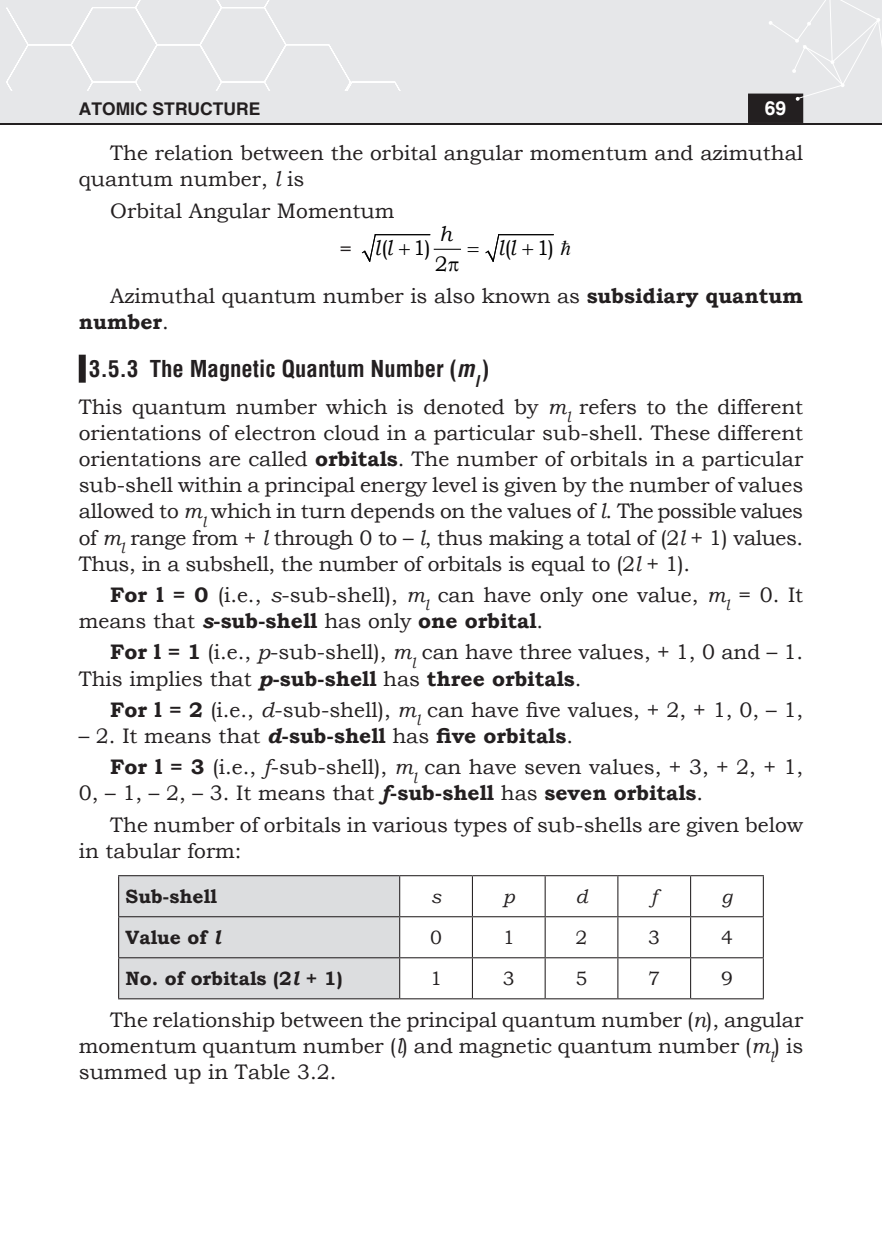
<style>
.page{position:relative;width:882px;height:1260px;background:#fff}
.page>*{position:absolute;margin:0;border:0;box-sizing:border-box;transform-origin:0 0}
.Heading_2{font:700 condensed 22.75px "Helvetica";color:#231f20}
.Body{font:21px/26.1px "Bookman Old Style";color:#231f20}
.Body_text{font:21px/26.1px "Bookman Old Style";letter-spacing:-.02em;color:#231f20;text-align:justify}
.Body-2{font:700 21px "Bookman Old Style";color:#231f20}
.t1{font:21px "Bookman Old Style";color:#000}
.t2{font:italic 21px "Bookman Old Style";color:#000}
.equation{font:21px "Bookman Old Style";color:#231f20}
.Body_text-2{font:700 19.25px "Bookman Old Style";color:#231f20}
.Body_text-3{font:19.25px "Bookman Old Style";color:#231f20}
.Body_text-4{font:italic 19.25px "Bookman Old Style";color:#231f20}
.t3{font:700 19.25px "Helvetica";color:#fff}
.t4{font:700 17.5px "Helvetica";color:#231f20}
.s1{font-style:italic}
.s2{font-weight:700}
.s3{font-weight:700;font-style:italic}
.s4{font-weight:400}
</style>
<div class="page">
<div style="left:0;top:0;width:882px;height:124px;background:#e6e7e9"></div>
<hr style="left:0;top:124px;width:882px;height:1px;background:#231f20">
<div style="left:749px;top:94px;width:53px;height:28px;background:#231f20"></div>
<div style="left:748px;top:94px;width:55px;height:29px;border:2px solid #231f20"></div>
<svg style="left:769px;top:0;width:113px;height:101px"></svg>
<svg style="left:6px;top:0;width:394px;height:90px"></svg>
<div style="left:79px;top:355px;width:7px;height:28px;background:#231f20"></div>
<div style="left:119px;top:876px;width:280px;height:122px;background:#dcdddf"></div>
<hr style="left:118px;top:875px;width:282px;height:1px;background:#231f20">
<hr style="left:118px;top:876px;width:1px;height:40px;background:#231f20">
<hr style="left:400px;top:875px;width:72px;height:1px;background:#231f20">
<hr style="left:399px;top:876px;width:1px;height:40px;background:#231f20">
<hr style="left:472px;top:875px;width:73px;height:1px;background:#231f20">
<hr style="left:472px;top:876px;width:1px;height:40px;background:#231f20">
<hr style="left:545px;top:875px;width:73px;height:1px;background:#231f20">
<hr style="left:545px;top:876px;width:1px;height:40px;background:#231f20">
<hr style="left:618px;top:875px;width:73px;height:1px;background:#231f20">
<hr style="left:617px;top:876px;width:1px;height:40px;background:#231f20">
<hr style="left:691px;top:875px;width:73px;height:1px;background:#231f20">
<hr style="left:690px;top:876px;width:1px;height:40px;background:#231f20">
<hr style="left:763px;top:876px;width:1px;height:40px;background:#231f20">
<hr style="left:118px;top:916px;width:282px;height:1px;background:#231f20">
<hr style="left:118px;top:917px;width:1px;height:40px;background:#231f20">
<hr style="left:400px;top:916px;width:72px;height:1px;background:#231f20">
<hr style="left:399px;top:917px;width:1px;height:40px;background:#231f20">
<hr style="left:472px;top:916px;width:73px;height:1px;background:#231f20">
<hr style="left:472px;top:917px;width:1px;height:40px;background:#231f20">
<hr style="left:545px;top:916px;width:73px;height:1px;background:#231f20">
<hr style="left:545px;top:917px;width:1px;height:40px;background:#231f20">
<hr style="left:618px;top:916px;width:73px;height:1px;background:#231f20">
<hr style="left:617px;top:917px;width:1px;height:40px;background:#231f20">
<hr style="left:691px;top:916px;width:73px;height:1px;background:#231f20">
<hr style="left:690px;top:917px;width:1px;height:40px;background:#231f20">
<hr style="left:763px;top:917px;width:1px;height:40px;background:#231f20">
<hr style="left:118px;top:957px;width:282px;height:1px;background:#231f20">
<hr style="left:118px;top:958px;width:1px;height:40px;background:#231f20">
<hr style="left:400px;top:957px;width:72px;height:1px;background:#231f20">
<hr style="left:399px;top:958px;width:1px;height:40px;background:#231f20">
<hr style="left:472px;top:957px;width:73px;height:1px;background:#231f20">
<hr style="left:472px;top:958px;width:1px;height:40px;background:#231f20">
<hr style="left:545px;top:957px;width:73px;height:1px;background:#231f20">
<hr style="left:545px;top:958px;width:1px;height:40px;background:#231f20">
<hr style="left:618px;top:957px;width:73px;height:1px;background:#231f20">
<hr style="left:617px;top:958px;width:1px;height:40px;background:#231f20">
<hr style="left:691px;top:957px;width:73px;height:1px;background:#231f20">
<hr style="left:690px;top:958px;width:1px;height:40px;background:#231f20">
<hr style="left:763px;top:958px;width:1px;height:40px;background:#231f20">
<hr style="left:118px;top:998px;width:282px;height:1px;background:#231f20">
<hr style="left:400px;top:998px;width:72px;height:1px;background:#231f20">
<hr style="left:472px;top:998px;width:73px;height:1px;background:#231f20">
<hr style="left:545px;top:998px;width:73px;height:1px;background:#231f20">
<hr style="left:618px;top:998px;width:73px;height:1px;background:#231f20">
<hr style="left:691px;top:998px;width:73px;height:1px;background:#231f20">
<svg style="left:485px;top:234px;width:68px;height:28px"></svg>
<svg style="left:362px;top:234px;width:99px;height:28px"></svg>
<p class="t4" style="left:79px;top:98px;width:183px">ATOMIC STRUCTURE</p>
<p class="t3" style="left:765px;top:96px;width:23px">69</p>
<p class="Body" style="left:79px;top:140px;width:726px;text-indent:32px">The relation between the orbital angular momentum and azimuthal quantum number, <span class="s1">l</span> is</p>
<p class="Body" style="left:110px;top:198px;width:286px">Orbital Angular Momentum</p>
<p class="equation" style="left:339px;top:235px;width:14px">=</p>
<p class="t1" style="left:381px;top:234px;width:51px">( 1)</p>
<p class="t1" style="left:505px;top:234px;width:51px">( 1)</p>
<p class="t1" style="left:435px;top:250px;width:15px">2</p>
<p class="t2" style="left:439px;top:220px;width:15px">h</p>
<p class="t2" style="left:374px;top:233px;width:19px">l l</p>
<p class="t2" style="left:498px;top:233px;width:19px">l l</p>
<p class="Body" style="left:79px;top:283px;width:726px;text-indent:32px">Azimuthal quantum number is also known as <span class="s2">subsidiary quantum number</span>.</p>
<p class="Heading_2" style="left:89px;top:354px;width:402px">3.5.3 The Magnetic Quantum Number (<span class="s1">m</span><sub>l</sub> )</p>
<p class="Body_text" style="left:79px;top:394px;width:726px">This quantum number which is denoted by <span class="s1">m</span><sub>l</sub> refers to the different orientations of electron cloud in a particular sub-shell. These different orientations are called <span class="s2">orbitals</span>. The number of orbitals in a particular sub-shell within a principal energy level is given by the number of values allowed to <span class="s1">m</span><sub>l</sub> which in turn depends on the values of <span class="s1">l</span>. The possible values of <span class="s1">m</span><sub>l</sub> range from + <span class="s1">l</span> through 0 to – <span class="s1">l</span>, thus making a total of (2<span class="s1">l</span> + 1) values.<br>Thus, in a subshell, the number of orbitals is equal to (2<span class="s1">l</span> + 1).</p>
<p class="Body" style="left:79px;top:582px;width:726px;text-indent:32px"><span class="s2">For l = 0</span> (i.e., <span class="s1">s</span>-sub-shell), <span class="s1">m</span><sub>l</sub> can have only one value, <span class="s1">m</span><sub>l</sub> = 0. It means that <span class="s3">s</span><span class="s2">-sub-shell</span> has only <span class="s2">one orbital</span>.</p>
<p class="Body" style="left:79px;top:639px;width:726px;text-indent:31px"><span class="s2">For l = 1</span> (i.e., <span class="s1">p</span>-sub-shell), <span class="s1">m</span><sub>l</sub> can have three values, + 1, 0 and – 1.<br>This implies that <span class="s3">p</span><span class="s2">-sub-shell</span> has <span class="s2">three orbitals</span>.</p>
<p class="Body" style="left:110px;top:697px;width:695px"><span class="s2">For l = 2</span> (i.e., <span class="s1">d</span>-sub-shell), <span class="s1">m</span><sub>l</sub> can have five values, + 2, + 1, 0, – 1,</p>
<p class="Body-2" style="left:79px;top:721px;width:496px"><span class="s4">– 2. It means that</span> <span class="s1">d</span>-sub-shell <span class="s4">has</span> five orbitals<span class="s4">.</span></p>
<p class="Body" style="left:79px;top:754px;width:726px;text-indent:32px"><span class="s2">For l = 3</span> (i.e., <span class="s1">f</span>-sub-shell), <span class="s1">m</span><sub>l</sub> can have seven values, + 3, + 2, + 1,<br>0, – 1, – 2, – 3. It means that <span class="s3">f</span><span class="s2">-sub-shell</span> has <span class="s2">seven orbitals</span>.</p>
<p class="Body" style="left:79px;top:812px;width:726px;text-indent:32px">The number of orbitals in various types of sub-shells are given below in tabular form:</p>
<p class="Body_text-2" style="left:126px;top:883px;width:93px">Sub-shell</p>
<p class="Body_text-4" style="left:431px;top:884px;width:12px">s</p>
<p class="Body_text-4" style="left:503px;top:884px;width:13px">p</p>
<p class="Body_text-4" style="left:575px;top:884px;width:14px">d</p>
<p class="Body_text-4" style="left:651px;top:884px;width:8px">f</p>
<p class="Body_text-4" style="left:722px;top:884px;width:12px">g</p>
<p class="Body_text-2" style="left:126px;top:924px;width:97px">Value of <span class="s1">l</span></p>
<p class="Body_text-3" style="left:430px;top:925px;width:13px">0</p>
<p class="Body_text-3" style="left:503px;top:925px;width:13px">1</p>
<p class="Body_text-3" style="left:576px;top:925px;width:13px">2</p>
<p class="Body_text-3" style="left:648px;top:925px;width:13px">3</p>
<p class="Body_text-3" style="left:721px;top:925px;width:13px">4</p>
<p class="Body_text-2" style="left:126px;top:965px;width:219px">No. of orbitals (2<span class="s1">l</span> + 1)</p>
<p class="Body_text-3" style="left:430px;top:966px;width:13px">1</p>
<p class="Body_text-3" style="left:503px;top:966px;width:13px">3</p>
<p class="Body_text-3" style="left:576px;top:966px;width:13px">5</p>
<p class="Body_text-3" style="left:648px;top:966px;width:13px">7</p>
<p class="Body_text-3" style="left:721px;top:966px;width:13px">9</p>
<p class="Body" style="left:79px;top:1007px;width:726px;text-align:justify;text-indent:32px">The relationship between the principal quantum number (<span class="s1">n</span>), angular momentum quantum number (<span class="s1">l</span>) and magnetic quantum number (<span class="s1">m</span><sub>l</sub>) is summed up in Table 3.2.</p>
</div>
